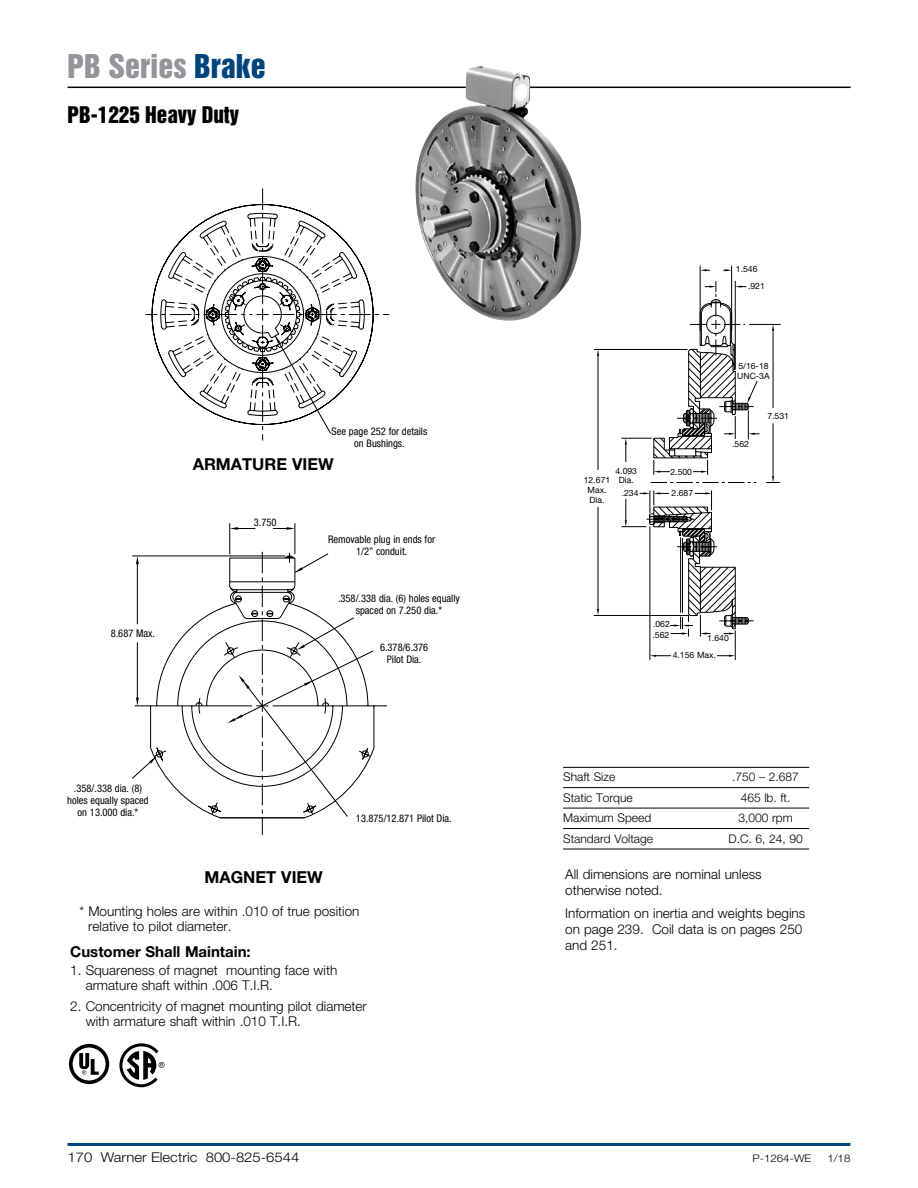
<style>
.page{position:relative;width:918px;height:1188px;background:#fff}
.page>*{position:absolute;margin:0;border:0;box-sizing:border-box;transform-origin:0 0}
.t1{font:30px "Helvetica Inserat LT Std";color:#939598}
.t2{font:21px "Helvetica Inserat LT Std";color:#000}
.Paragraph_Head_2{font:700 16.5px "Helvetica Neue LT Std";color:#000}
.Paragraph_Subhead{font:700 15px "Helvetica Neue LT Std";color:#000}
.New_Body_Copy{font:300 13.5px/15px "Helvetica Neue LT Std";color:#000}
.New_Body_Copy-2{font:300 13.5px "Helvetica Neue LT Std";color:#000;scale:1.1 1}
.New_Table_Body{font:300 12px "Helvetica Neue LT Std";color:#000}
.Callouts{font:condensed 10.5px/12px "Helvetica Neue LT Std";color:#000;text-align:center}
.t3{font:300 10.5px "Helvetica Neue LT Std";color:#000;scale:1.1 1}
.Callouts-2{font:8.7px/9.8px "Helvetica Neue LT Std";color:#000}
.s1{color:#00447c}
</style>
<div class="page">
<hr style="left:68px;top:1143px;width:782px;height:3px;background:#00447c">
<svg style="left:161px;top:188px;width:229px;height:253px"></svg>
<hr style="left:563px;top:767px;width:246px;height:1px;background:#000">
<hr style="left:563px;top:787px;width:246px;height:1px;background:#000">
<hr style="left:563px;top:808px;width:246px;height:1px;background:#000">
<hr style="left:563px;top:828px;width:246px;height:1px;background:#000">
<hr style="left:563px;top:849px;width:246px;height:1px;background:#000">
<svg style="left:594px;top:266px;width:187px;height:394px"></svg>
<svg style="left:650px;top:655px;width:6px;height:2px"></svg>
<svg style="left:735px;top:286px;width:7px;height:2px"></svg>
<svg style="left:700px;top:269px;width:6px;height:2px"></svg>
<svg style="left:710px;top:286px;width:6px;height:2px"></svg>
<svg style="left:729px;top:655px;width:6px;height:2px"></svg>
<svg style="left:725px;top:269px;width:7px;height:2px"></svg>
<svg style="left:625px;top:438px;width:2px;height:7px"></svg>
<svg style="left:772px;top:324px;width:2px;height:7px"></svg>
<svg style="left:597px;top:349px;width:2px;height:7px"></svg>
<svg style="left:772px;top:476px;width:2px;height:7px"></svg>
<svg style="left:625px;top:520px;width:2px;height:7px"></svg>
<svg style="left:597px;top:609px;width:2px;height:6px"></svg>
<svg style="left:644px;top:294px;width:113px;height:341px"></svg>
<div style="left:620px;top:462px;width:11px;height:37px;background:#fff"></div>
<div style="left:592px;top:470px;width:10px;height:36px;background:#fff"></div>
<div style="left:671px;top:468px;width:22px;height:7px;background:#fff"></div>
<div style="left:669px;top:490px;width:26px;height:8px;background:#fff"></div>
<div style="left:672px;top:652px;width:45px;height:8px;background:#fff"></div>
<svg style="left:287px;top:527px;width:8px;height:3px"></svg>
<svg style="left:230px;top:527px;width:8px;height:3px"></svg>
<svg style="left:132px;top:552px;width:239px;height:266px"></svg>
<svg style="left:69px;top:1044px;width:40px;height:40px"></svg>
<svg style="left:119px;top:1043px;width:46px;height:45px"></svg>
<hr style="left:68px;top:87px;width:783px;height:1px;background:#000">
<img style="left:413px;top:65px;width:168px;height:256px">
<p class="t1" style="left:68px;top:48px;width:200px">PB Series <span class="s1">Brake</span></p>
<p class="t2" style="left:68px;top:103px;width:173px">PB-1225 Heavy Duty</p>
<p class="Callouts" style="left:332px;top:425px;width:97px">See page 252 for details on Bushings.</p>
<p class="Paragraph_Head_2" style="left:193px;top:454px;width:142px">ARMATURE VIEW</p>
<p class="Callouts" style="left:111px;top:627px;width:46px">8.687 Max.</p>
<p class="Callouts" style="left:67px;top:782px;width:83px">.358/.338 dia. (8) holes equally spaced on 13.000 dia.*</p>
<p class="Callouts" style="left:254px;top:517px;width:24px">3.750</p>
<p class="Callouts" style="left:328px;top:533px;width:108px">Removable plug in ends for<br>1/2” conduit.</p>
<p class="Callouts" style="left:338px;top:592px;width:123px">.358/.338 dia. (6) holes equally spaced on 7.250 dia.*</p>
<p class="Callouts" style="left:380px;top:641px;width:50px">6.378/6.376<br>Pilot Dia.</p>
<p class="Callouts" style="left:356px;top:812px;width:97px">13.875/12.871 Pilot Dia.</p>
<p class="Paragraph_Head_2" style="left:204px;top:867px;width:120px">MAGNET VIEW</p>
<p class="New_Body_Copy" style="left:88px;top:903px;width:273px;text-indent:-9px">* Mounting holes are within .010 of true position relative to pilot diameter.</p>
<p class="Paragraph_Subhead" style="left:70px;top:943px;width:182px">Customer Shall Maintain:</p>
<p class="New_Body_Copy" style="left:86px;top:963px;width:253px;text-indent:-15px">1. Squareness of magnet mounting face with armature shaft within .006 T.I.R.</p>
<p class="New_Body_Copy" style="left:86px;top:999px;width:283px;text-indent:-15px">2. Concentricity of magnet mounting pilot diameter with armature shaft within .010 T.I.R.</p>
<p class="Callouts-2" style="left:736px;top:264px;width:23px">1.546</p>
<p class="Callouts-2" style="left:748px;top:281px;width:18px">.921</p>
<p class="Callouts-2" style="left:737px;top:361px;width:34px">5/16-18<br>UNC-3A</p>
<p class="Callouts-2" style="left:615px;top:466px;width:23px">4.093</p>
<p class="Callouts-2" style="left:584px;top:475px;width:28px">12.671</p>
<p class="Callouts-2" style="left:619px;top:475px;width:17px">Dia.</p>
<p class="Callouts-2" style="left:588px;top:485px;width:21px">Max.<br>Dia.</p>
<p class="Callouts-2" style="left:622px;top:488px;width:18px">.234</p>
<p class="Callouts-2" style="left:671px;top:467px;width:23px">2.500</p>
<p class="Callouts-2" style="left:672px;top:488px;width:23px">2.687</p>
<p class="Callouts-2" style="left:732px;top:439px;width:18px">.562</p>
<p class="Callouts-2" style="left:767px;top:411px;width:23px">7.531</p>
<p class="Callouts-2" style="left:653px;top:619px;width:18px">.062</p>
<p class="Callouts-2" style="left:653px;top:630px;width:18px">.562</p>
<p class="Callouts-2" style="left:707px;top:633px;width:23px">1.640</p>
<p class="Callouts-2" style="left:673px;top:650px;width:45px">4.156 Max.</p>
<p class="New_Table_Body" style="left:563px;top:770px;width:54px">Shaft Size</p>
<p class="New_Table_Body" style="left:732px;top:770px;width:68px">.750 – 2.687</p>
<p class="New_Table_Body" style="left:563px;top:790px;width:71px">Static Torque</p>
<p class="New_Table_Body" style="left:741px;top:790px;width:51px">465 lb. ft.</p>
<p class="New_Table_Body" style="left:563px;top:811px;width:90px">Maximum Speed</p>
<p class="New_Table_Body" style="left:738px;top:811px;width:56px">3,000 rpm</p>
<p class="New_Table_Body" style="left:563px;top:831px;width:91px">Standard Voltage</p>
<p class="New_Table_Body" style="left:728px;top:831px;width:76px">D.C. 6, 24, 90</p>
<p class="New_Body_Copy" style="left:565px;top:866px;width:198px;line-height:16.2px">All dimensions are nominal unless otherwise noted.</p>
<p class="New_Body_Copy" style="left:565px;top:904px;width:242px;line-height:16.2px">Information on inertia and weights begins on page 239. Coil data is on pages 250 and 251.</p>
<p class="New_Body_Copy-2" style="left:68px;top:1149px;width:212px">170 Warner Electric 800-825-6544</p>
<p class="t3" style="left:728px;top:1152px;width:77px"><sup>......</sup>P-1264-WE</p>
<p class="t3" style="left:827px;top:1152px;width:23px">1/18</p>
</div>
